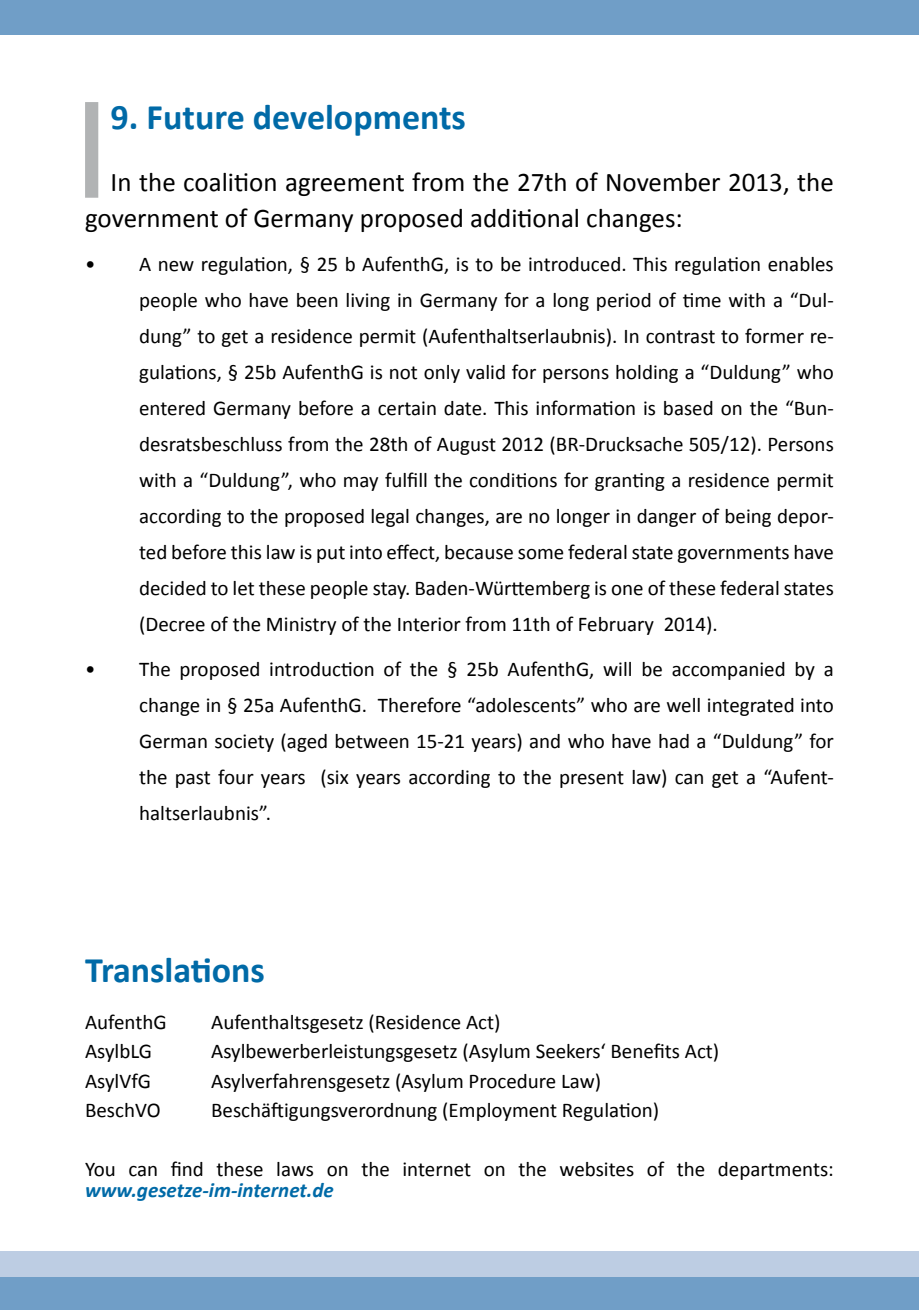
<style>
.page{position:relative;width:919px;height:1310px;background:#fff}
.page>*{position:absolute;margin:0;border:0;box-sizing:border-box;transform-origin:0 0}
.t1{font:700 36px "Calibri";color:#006aa7}
.t2{font:27px/36px "Calibri";color:#000}
.t3{font:21px/36px "Calibri";color:#000;text-align:justify}
.t4{font:italic 700 21px "Calibri";color:#006aa7}
</style>
<div class="page">
<div style="left:0;top:0;width:918px;height:34px;background:#709ec7"></div>
<div style="left:0;top:1276px;width:918px;height:34px;background:#709ec7"></div>
<div style="left:0;top:1251px;width:918px;height:25px;background:#bdcde3"></div>
<div style="left:85px;top:102px;width:13px;height:96px;background:#b1b3b4"></div>
<h1 class="t1" style="left:111px;top:94px;width:357px">9. Future developments</h1>
<p class="t2" style="left:85px;top:164px;width:750px;text-indent:26px">In the coalition agreement from the 27th of November 2013, the government of Germany proposed additional changes:</p>
<p class="t3" style="left:139px;top:246px;width:696px;text-indent:-54px">• A new regulation, § 25 b AufenthG, is to be introduced. This regulation enables people who have been living in Germany for a long period of time with a “Dul&shy;dung” to get a residence permit (Aufenthaltserlaubnis). In contrast to former re&shy;gulations, § 25b AufenthG is not only valid for persons holding a “Duldung” who entered Germany before a certain date. This information is based on the “Bun&shy;desratsbeschluss from the 28th of August 2012 (BR-Drucksache 505/12). Persons with a “Duldung”, who may fulfill the conditions for granting a residence permit according to the proposed legal changes, are no longer in danger of being depor&shy;ted before this law is put into effect, because some federal state governments have decided to let these people stay. Baden-Württemberg is one of these federal states (Decree of the Ministry of the Interior from 11th of February 2014).</p>
<p class="t3" style="left:139px;top:651px;width:696px;text-indent:-54px">• The proposed introduction of the § 25b AufenthG, will be accompanied by a change in § 25a AufenthG. Therefore “adolescents” who are well integrated into German society (aged between 15-21 years) and who have had a “Duldung” for the past four years (six years according to the present law) can get a “Aufent&shy;haltserlaubnis”.</p>
<h1 class="t1" style="left:85px;top:947px;width:181px">Translations</h1>
<p class="t3" style="left:85px;top:1004px;width:83px">AufenthG</p>
<p class="t3" style="left:211px;top:1004px;width:291px">Aufenthaltsgesetz (Residence Act)</p>
<p class="t3" style="left:85px;top:1033px;width:68px">AsylbLG</p>
<p class="t3" style="left:211px;top:1033px;width:509px">Asylbewerberleistungsgesetz (Asylum Seekers‘ Benefits Act)</p>
<p class="t3" style="left:85px;top:1063px;width:67px">AsylVfG</p>
<p class="t3" style="left:211px;top:1063px;width:391px">Asylverfahrensgesetz (Asylum Procedure Law)</p>
<p class="t3" style="left:85px;top:1092px;width:77px">BeschVO</p>
<p class="t3" style="left:211px;top:1092px;width:449px">Beschäftigungsverordnung (Employment Regulation)</p>
<p class="t3" style="left:85px;top:1151px;width:750px">You can find these laws on the internet on the websites of the departments:</p>
<p class="t4" style="left:85px;top:1177px;width:250px">www.gesetze-im-internet.de</p>
</div>
